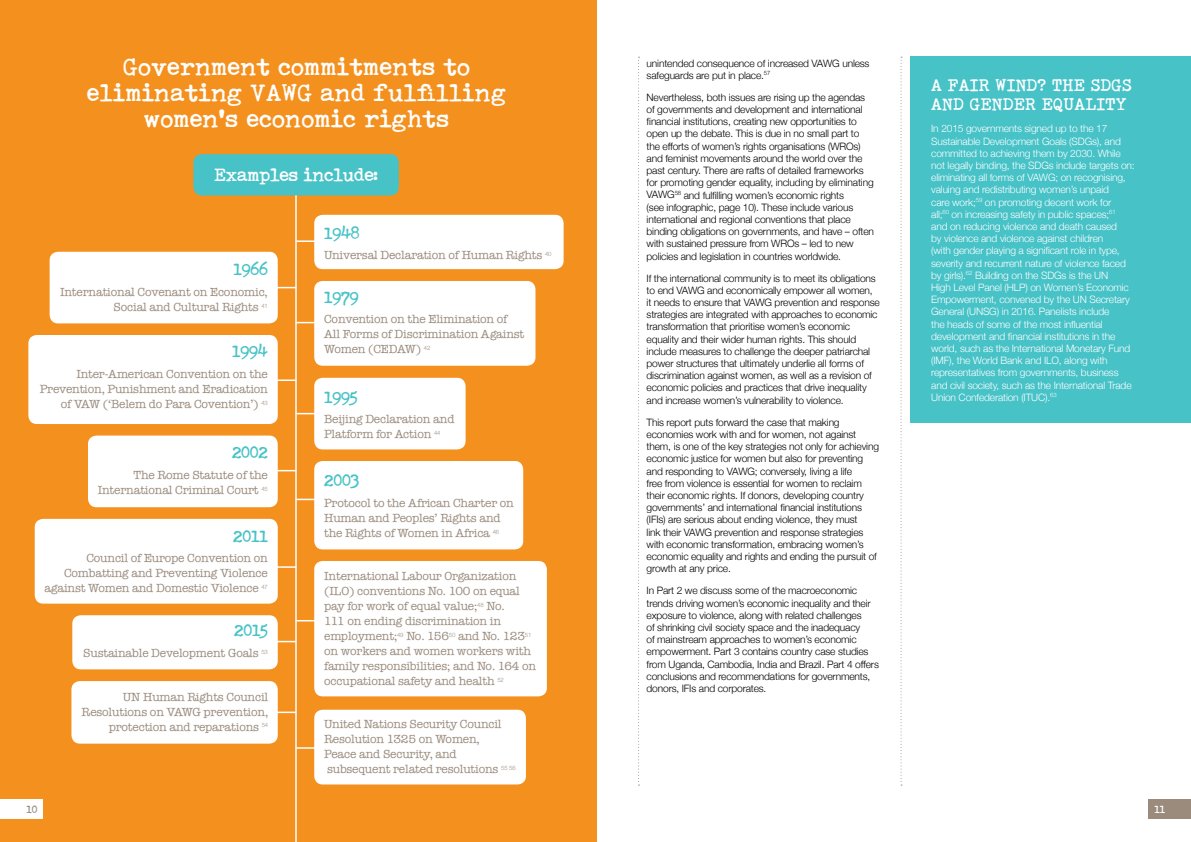
<style>
.page{position:relative;width:1191px;height:842px;background:#fff}
.page>*{position:absolute;margin:0;border:0;box-sizing:border-box;transform-origin:0 0}
.t1{font:800 24px/26px "Smithy XT";letter-spacing:.01em;color:#fff;text-align:center}
.t2{font:800 18px "Smithy XT";letter-spacing:-.015em;color:#fff}
.t3{font:800 17px/19px "Smithy XT";letter-spacing:.01em;color:#fff}
.t4{font:800 16px "Smithy XT";letter-spacing:-.015em;color:#47c2c7}
.t5{font:12px/15px "American Typewriter";letter-spacing:-.015em;color:#9a8b7d}
.t6{font:300 10.2px/12.2px "Helvetica Neue";letter-spacing:-.015em;color:#000}
.t7{font:300 10.2px/12.2px "Helvetica Neue";letter-spacing:-.015em;color:#fff}
.t8{font:800 10.2px "Smithy XT";color:#fff}
.t9{font:800 10.2px "Smithy XT";color:#9a8b7d}
</style>
<div class="page">
<div style="left:1148px;top:799px;width:43px;height:20px;background:#9a8b7d"></div>
<div style="left:910px;top:57px;width:281px;height:366px;background:#47c2c7"></div>
<svg style="left:638px;top:57px;width:1px;height:728px"></svg>
<svg style="left:900px;top:57px;width:2px;height:728px"></svg>
<div style="left:0;top:0;width:596px;height:842px;background:#f4901d"></div>
<hr style="left:296px;top:747px;width:28px;height:2px;background:#fff">
<svg style="left:278px;top:712px;width:17px;height:1px"></svg>
<svg style="left:278px;top:641px;width:17px;height:1px"></svg>
<hr style="left:268px;top:566px;width:28px;height:2px;background:#fff">
<svg style="left:278px;top:470px;width:17px;height:1px"></svg>
<hr style="left:268px;top:379px;width:28px;height:2px;background:#fff">
<svg style="left:278px;top:287px;width:17px;height:1px"></svg>
<div style="left:314px;top:710px;width:212px;height:74px;background:#fff;border-radius:9px"></div>
<hr style="left:295px;top:176px;width:2px;height:666px;background:#fff">
<hr style="left:296px;top:240px;width:28px;height:2px;background:#fff">
<svg style="left:296px;top:322px;width:18px;height:1px"></svg>
<svg style="left:296px;top:413px;width:18px;height:1px"></svg>
<svg style="left:296px;top:499px;width:18px;height:1px"></svg>
<svg style="left:296px;top:620px;width:18px;height:1px"></svg>
<div style="left:193px;top:154px;width:206px;height:41px;background:#47c2c7;border-radius:9px"></div>
<div style="left:314px;top:215px;width:249px;height:54px;background:#fff;border-radius:9px"></div>
<div style="left:314px;top:281px;width:221px;height:85px;background:#fff;border-radius:9px"></div>
<div style="left:314px;top:378px;width:151px;height:71px;background:#fff;border-radius:9px"></div>
<div style="left:314px;top:461px;width:209px;height:88px;background:#fff;border-radius:9px"></div>
<div style="left:314px;top:561px;width:233px;height:135px;background:#fff;border-radius:9px"></div>
<div style="left:71px;top:681px;width:207px;height:63px;background:#fff;border-radius:9px"></div>
<div style="left:50px;top:252px;width:228px;height:71px;background:#fff;border-radius:9px"></div>
<div style="left:28px;top:335px;width:250px;height:89px;background:#fff;border-radius:9px"></div>
<div style="left:88px;top:436px;width:190px;height:71px;background:#fff;border-radius:9px"></div>
<div style="left:35px;top:519px;width:243px;height:85px;background:#fff;border-radius:9px"></div>
<div style="left:72px;top:615px;width:206px;height:54px;background:#fff;border-radius:9px"></div>
<div style="left:0;top:799px;width:43px;height:20px;background:#fff"></div>
<h1 class="t1" style="left:87px;top:53px;width:420px">Government commitments to eliminating VAWG and fulfilling women's economic rights</h1>
<h2 class="t2" style="left:214px;top:164px;width:165px">Examples include:</h2>
<h3 class="t4" style="left:233px;top:260px;width:36px">1966</h3>
<p class="t5" style="left:60px;top:284px;width:209px;text-align:right">International Covenant on Economic,<br>Social and Cultural Rights <sup>41</sup></p>
<h3 class="t4" style="left:232px;top:342px;width:37px">1994</h3>
<p class="t5" style="left:40px;top:366px;width:229px;text-align:right">Inter-American Convention on the<br>Prevention, Punishment and Eradication of VAW (‘Belem do Para Covention’) <sup>43</sup></p>
<h3 class="t4" style="left:232px;top:443px;width:37px">2002</h3>
<p class="t5" style="left:98px;top:467px;width:172px;text-align:right">The Rome Statute of the<br>International Criminal Court <sup>45</sup></p>
<h3 class="t4" style="left:233px;top:526px;width:36px">2011</h3>
<p class="t5" style="left:45px;top:550px;width:225px;text-align:right">Council of Europe Convention on<br>Combatting and Preventing Violence against Women and Domestic Violence <sup>47</sup></p>
<h3 class="t4" style="left:234px;top:621px;width:35px">2015</h3>
<p class="t5" style="left:83px;top:645px;width:186px">Sustainable Development Goals <sup>53</sup></p>
<p class="t9" style="left:27px;top:802px;width:12px">10</p>
<p class="t5" style="left:82px;top:689px;width:188px;text-align:right">UN Human Rights Council<br>Resolutions on VAWG prevention, protection and reparations <sup>54</sup></p>
<h3 class="t4" style="left:324px;top:223px;width:37px">1948</h3>
<p class="t5" style="left:324px;top:247px;width:229px">Universal Declaration of Human Rights <sup>40</sup></p>
<h3 class="t4" style="left:324px;top:287px;width:36px">1979</h3>
<p class="t5" style="left:324px;top:311px;width:202px">Convention on the Elimination of<br>All Forms of Discrimination Against<br>Women (CEDAW) <sup>42</sup></p>
<h3 class="t4" style="left:324px;top:387px;width:35px">1995</h3>
<p class="t5" style="left:324px;top:411px;width:132px">Beijing Declaration and<br>Platform for Action <sup>44</sup></p>
<h3 class="t4" style="left:324px;top:471px;width:37px">2003</h3>
<p class="t5" style="left:324px;top:495px;width:191px">Protocol to the African Charter on<br>Human and Peoples’ Rights and the Rights of Women in Africa <sup>46</sup></p>
<p class="t5" style="left:324px;top:568px;width:213px">International Labour Organization (ILO) conventions No. 100 on equal pay for work of equal value;<sup>48</sup> No.<br>111 on ending discrimination in employment;<sup>49</sup> No. 156<sup>50</sup> and No. 123<sup>51 </sup>on workers and women workers with family responsibilities; and No. 164 on occupational safety and health <sup>52</sup></p>
<p class="t5" style="left:324px;top:716px;width:193px">United Nations Security Council<br>Resolution 1325 on Women,<br>Peace and Security, and subsequent related resolutions <sup>55</sup> <sup>56</sup></p>
<p class="t6" style="left:646px;top:56px;width:224px">unintended consequence of increased VAWG unless safeguards are put in place.<sup>57</sup></p>
<p class="t6" style="left:646px;top:90px;width:229px">Nevertheless, both issues are rising up the agendas of governments and development and international financial institutions, creating new opportunities to open up the debate. This is due in no small part to the efforts of women’s rights organisations (WROs) and feminist movements around the world over the past century. There are rafts of detailed frameworks for promoting gender equality, including by eliminating VAWG<sup>58</sup> and fulfilling women’s economic rights<br>(see infographic, page 10). These include various international and regional conventions that place binding obligations on governments, and have – often with sustained pressure from WROs – led to new policies and legislation in countries worldwide.</p>
<p class="t6" style="left:646px;top:271px;width:235px">If the international community is to meet its obligations to end VAWG and economically empower all women, it needs to ensure that VAWG prevention and response strategies are integrated with approaches to economic transformation that prioritise women’s economic equality and their wider human rights. This should include measures to challenge the deeper patriarchal power structures that ultimately underlie all forms of discrimination against women, as well as a revision of economic policies and practices that drive inequality and increase women’s vulnerability to violence.</p>
<p class="t6" style="left:646px;top:415px;width:234px">This report puts forward the case that making economies work with and for women, not against them, is one of the key strategies not only for achieving economic justice for women but also for preventing and responding to VAWG; conversely, living a life<br>free from violence is essential for women to reclaim their economic rights. If donors, developing country governments’ and international financial institutions (IFIs) are serious about ending violence, they must<br>link their VAWG prevention and response strategies with economic transformation, embracing women’s economic equality and rights and ending the pursuit of growth at any price.</p>
<p class="t6" style="left:646px;top:584px;width:234px">In Part 2 we discuss some of the macroeconomic trends driving women’s economic inequality and their exposure to violence, along with related challenges<br>of shrinking civil society space and the inadequacy<br>of mainstream approaches to women’s economic empowerment. Part 3 contains country case studies from Uganda, Cambodia, India and Brazil. Part 4 offers conclusions and recommendations for governments, donors, IFIs and corporates.</p>
<h3 class="t3" style="left:931px;top:75px;width:202px">A FAIR WIND? THE SDGS<br>AND GENDER EQUALITY</h3>
<p class="t7" style="left:931px;top:122px;width:205px">In 2015 governments signed up to the 17<br>Sustainable Development Goals (SDGs), and committed to achieving them by 2030. While not legally binding, the SDGs include targets on: eliminating all forms of VAWG; on recognising, valuing and redistributing women’s unpaid<br>care work;<sup>59</sup> on promoting decent work for<br>all;<sup>60</sup> on increasing safety in public spaces;<sup>61<br></sup>and on reducing violence and death caused<br>by violence and violence against children<br>(with gender playing a significant role in type, severity and recurrent nature of violence faced by girls).<sup>62</sup> Building on the SDGs is the UN<br>High Level Panel (HLP) on Women’s Economic Empowerment, convened by the UN Secretary General (UNSG) in 2016. Panelists include<br>the heads of some of the most influential development and financial institutions in the world, such as the International Monetary Fund (IMF), the World Bank and ILO, along with representatives from governments, business and civil society, such as the International Trade Union Confederation (ITUC).<sup>63</sup></p>
<p class="t8" style="left:1154px;top:803px;width:12px">11</p>
</div>
